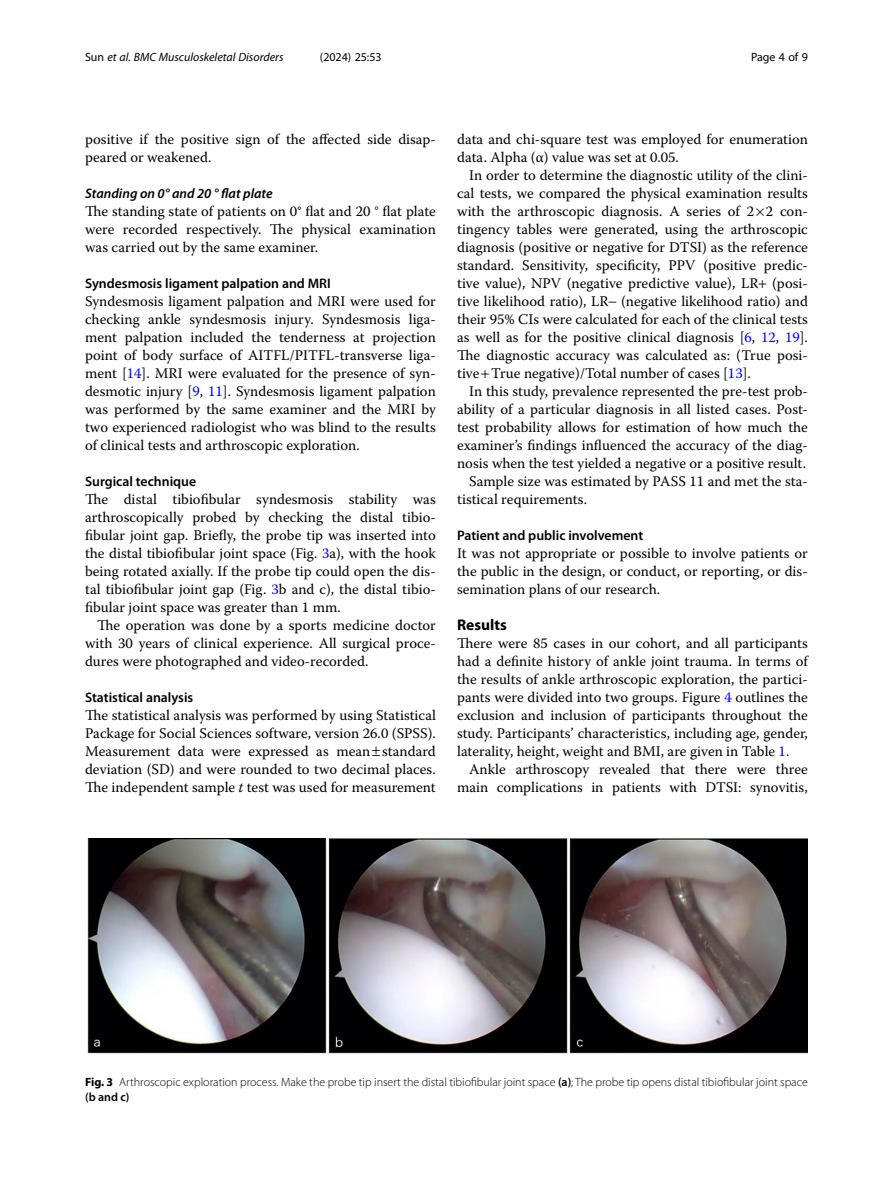
<style>
.page{position:relative;width:893px;height:1191px;background:#fff}
.page>*{position:absolute;margin:0;border:0;box-sizing:border-box;transform-origin:0 0}
.Head_1{font:700 15.45px "Myriad Pro";color:#000}
.Body_Text{font:14.7px/18px "Warnock Pro";color:#000;text-align:justify}
.Body_Text_Indent{font:14.7px/18px "Warnock Pro";color:#000;text-align:justify}
.Head_2{font:600 13.8px "Myriad Pro";color:#000}
.Head_3{font:italic 600 13.8px "Myriad Pro";color:#000}
.Figure_Caption{font:300 12px/15px "Myriad Pro";color:#000}
.t1{font:italic 12px "Myriad Pro";color:#000}
.t2{font:12px "Myriad Pro";color:#000}
.s1{font-style:normal}
.s2{color:#00f}
.s3{font-style:italic}
.s4{font-weight:700}
.s5{font-weight:600}
</style>
<div class="page">
<img style="left:87px;top:838px;width:721px;height:216px">
<p class="t1" style="left:85px;top:50px;width:200px"><span class="s1">Sun</span> et al. BMC Musculoskeletal Disorders</p>
<p class="t2" style="left:320px;top:50px;width:63px">(2024) 25:53</p>
<p class="t2" style="left:751px;top:50px;width:58px">Page 4 of 9</p>
<p class="Body_Text" style="left:85px;top:130px;width:352px">positive if the positive sign of the affected side disap&shy;peared or weakened.</p>
<p class="Head_3" style="left:85px;top:185px;width:189px">Standing on 0° and 20 ° flat plate</p>
<p class="Body_Text" style="left:85px;top:202px;width:352px">The standing state of patients on 0° flat and 20 ° flat plate were recorded respectively. The physical examination was carried out by the same examiner.</p>
<p class="Head_2" style="left:85px;top:275px;width:247px">Syndesmosis ligament palpation and MRI</p>
<p class="Body_Text" style="left:85px;top:292px;width:352px">Syndesmosis ligament palpation and MRI were used for checking ankle syndesmosis injury. Syndesmosis liga&shy;ment palpation included the tenderness at projection point of body surface of AITFL/PITFL-transverse liga&shy;ment [<span class="s2">14</span>]. MRI were evaluated for the presence of syn&shy;desmotic injury [<span class="s2">9</span>, <span class="s2">11</span>]. Syndesmosis ligament palpation was performed by the same examiner and the MRI by two experienced radiologist who was blind to the results of clinical tests and arthroscopic exploration.</p>
<p class="Head_2" style="left:85px;top:473px;width:113px">Surgical technique</p>
<p class="Body_Text" style="left:85px;top:490px;width:352px">The distal tibiofibular syndesmosis stability was arthroscopically probed by checking the distal tibio&shy;fibular joint gap. Briefly, the probe tip was inserted into the distal tibiofibular joint space (Fig. <span class="s2">3</span>a), with the hook being rotated axially. If the probe tip could open the dis&shy;tal tibiofibular joint gap (Fig. <span class="s2">3</span>b and c), the distal tibio&shy;fibular joint space was greater than 1 mm.</p>
<p class="Body_Text_Indent" style="left:85px;top:616px;width:352px;text-indent:12px">The operation was done by a sports medicine doctor with 30 years of clinical experience. All surgical proce&shy;dures were photographed and video-recorded.</p>
<p class="Head_2" style="left:85px;top:689px;width:110px">Statistical analysis</p>
<p class="Body_Text" style="left:85px;top:706px;width:352px">The statistical analysis was performed by using Statistical Package for Social Sciences software, version 26.0 (SPSS).<br>Measurement data were expressed as mean standard deviation (SD) and were rounded to two decimal places.<br>The independent sample <span class="s3">t</span> test was used for measurement</p>
<p class="Body_Text" style="left:457px;top:130px;width:352px">data and chi-square test was employed for enumeration data. Alpha (α) value was set at 0.05.</p>
<p class="Body_Text_Indent" style="left:457px;top:166px;width:352px;text-indent:12px">In order to determine the diagnostic utility of the clini&shy;cal tests, we compared the physical examination results with the arthroscopic diagnosis. A series of 2 2 con&shy;tingency tables were generated, using the arthroscopic diagnosis (positive or negative for DTSI) as the reference standard. Sensitivity, specificity, PPV (positive predic&shy;tive value), NPV (negative predictive value), LR (posi&shy;tive likelihood ratio), LR− (negative likelihood ratio) and their 95% CIs were calculated for each of the clinical tests as well as for the positive clinical diagnosis [<span class="s2">6</span>, <span class="s2">12</span>, <span class="s2">19</span>].<br>The diagnostic accuracy was calculated as: (True posi&shy;tive True negative)/Total number of cases [<span class="s2">13</span>].</p>
<p class="Body_Text_Indent" style="left:457px;top:382px;width:352px;text-indent:12px">In this study, prevalence represented the pre-test prob&shy;ability of a particular diagnosis in all listed cases. Post&shy;test probability allows for estimation of how much the examiner’s findings influenced the accuracy of the diag&shy;nosis when the test yielded a negative or a positive result.</p>
<p class="Body_Text_Indent" style="left:457px;top:472px;width:352px;text-indent:12px">Sample size was estimated by PASS 11 and met the sta&shy;tistical requirements.</p>
<p class="Head_2" style="left:457px;top:527px;width:188px">Patient and public involvement</p>
<p class="Body_Text" style="left:457px;top:544px;width:352px">It was not appropriate or possible to involve patients or the public in the design, or conduct, or reporting, or dis&shy;semination plans of our research.</p>
<p class="Head_1" style="left:457px;top:615px;width:51px">Results</p>
<p class="Body_Text" style="left:457px;top:634px;width:352px">There were 85 cases in our cohort, and all participants had a definite history of ankle joint trauma. In terms of the results of ankle arthroscopic exploration, the partici&shy;pants were divided into two groups. Figure <span class="s2">4</span> outlines the exclusion and inclusion of participants throughout the study. Participants’ characteristics, including age, gender, laterality, height, weight and BMI, are given in Table <span class="s2">1</span>.</p>
<p class="Body_Text_Indent" style="left:457px;top:760px;width:352px;text-align:right">Ankle arthroscopy revealed that there were three main complications in patients with DTSI: synovitis,</p>
<p class="Figure_Caption" style="left:85px;top:1074px;width:724px"><span class="s4">Fig. 3</span> Arthroscopic exploration process. Make the probe tip insert the distal tibiofibular joint space <span class="s5">(a)</span>; The probe tip opens distal tibiofibular joint space <span class="s5">(b and c)</span></p>
</div>
